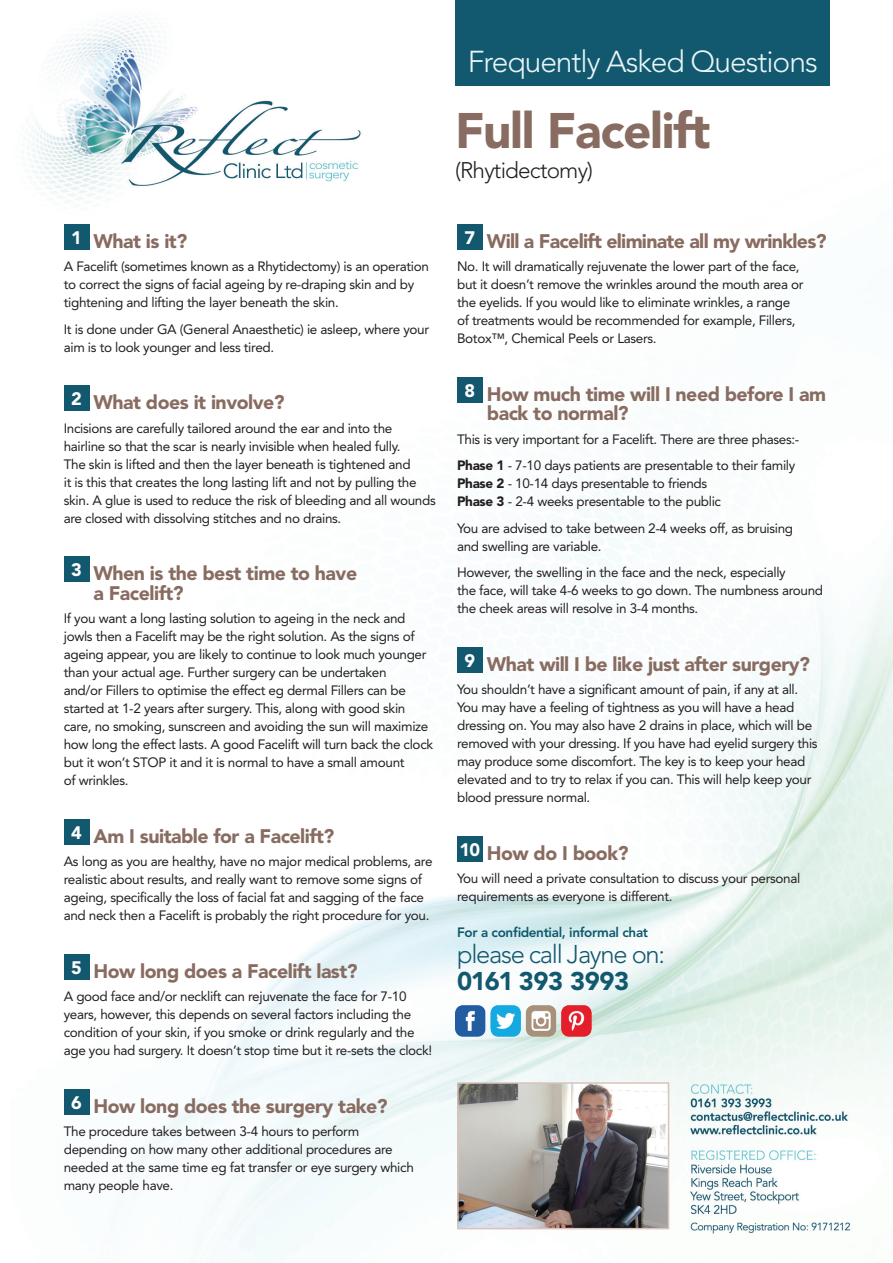
<style>
.page{position:relative;width:893px;height:1263px;background:#fff}
.page>*{position:absolute;margin:0;border:0;box-sizing:border-box;transform-origin:0 0}
.t1{font:900 49.5px "Avenir";letter-spacing:-.025em;color:#896c61}
.t2{font:300 30px "Avenir";letter-spacing:-.035em;color:#e7f5f7}
.t3{font:300 25.5px "Avenir";letter-spacing:-.05em;color:#12586e}
.t4{font:900 25.5px "Avenir";letter-spacing:-.015em;color:#12586e}
.t5{font:300 22.5px "Avenir";letter-spacing:-.035em;color:#231f20}
.t6{font:900 19.5px/19.5px "Avenir";letter-spacing:-.025em;color:#896c61}
.t7{font:13.5px/18px "Avenir";letter-spacing:-.025em;color:#231f20}
.t8{font:800 13.5px "Avenir";letter-spacing:-.025em;color:#0d586d}
.s1{font-weight:900}
</style>
<div class="page">
<img style="left:27px;top:0;width:866px;height:1263px">
<div style="left:455px;top:0;width:374px;height:85px;background:#12586e"></div>
<div style="left:64px;top:224px;width:25px;height:26px;background:#12586e"></div>
<div style="left:64px;top:386px;width:25px;height:25px;background:#12586e"></div>
<div style="left:64px;top:557px;width:25px;height:25px;background:#12586e"></div>
<div style="left:64px;top:819px;width:25px;height:26px;background:#12586e"></div>
<div style="left:64px;top:954px;width:25px;height:26px;background:#12586e"></div>
<div style="left:64px;top:1089px;width:25px;height:26px;background:#12586e"></div>
<div style="left:457px;top:224px;width:26px;height:26px;background:#12586e"></div>
<div style="left:457px;top:377px;width:26px;height:26px;background:#12586e"></div>
<div style="left:457px;top:647px;width:26px;height:26px;background:#12586e"></div>
<div style="left:457px;top:836px;width:26px;height:26px;background:#12586e"></div>
<img style="left:460px;top:1085px;width:206px;height:141px">
<div style="left:457px;top:1082px;width:212px;height:147px;border:2px solid #dac3bc"></div>
<img style="left:456px;top:1006px;width:135px;height:30px">
<h3 class="t6" style="left:71px;top:231px;width:118px"><sup>1</sup> What is it?</h3>
<p class="t7" style="left:64px;top:257px;width:367px">A Facelift (sometimes known as a Rhytidectomy) is an operation to correct the signs of facial ageing by re-draping skin and by tightening and lifting the layer beneath the skin.</p>
<p class="t7" style="left:64px;top:320px;width:367px">It is done under GA (General Anaesthetic) ie asleep, where your aim is to look younger and less tired.</p>
<h3 class="t6" style="left:71px;top:392px;width:215px"><sup>2</sup> What does it involve?</h3>
<p class="t7" style="left:64px;top:419px;width:373px">Incisions are carefully tailored around the ear and into the hairline so that the scar is nearly invisible when healed fully.<br>The skin is lifted and then the layer beneath is tightened and<br>it is this that creates the long lasting lift and not by pulling the skin. A glue is used to reduce the risk of bleeding and all wounds are closed with dissolving stitches and no drains.</p>
<h3 class="t6" style="left:94px;top:563px;width:265px;text-indent:-22px"><sup>3</sup> When is the best time to have a Facelift?</h3>
<p class="t7" style="left:64px;top:609px;width:371px">If you want a long lasting solution to ageing in the neck and jowls then a Facelift may be the right solution. As the signs of ageing appear, you are likely to continue to look much younger than your actual age. Further surgery can be undertaken<br>and/or Fillers to optimise the effect eg dermal Fillers can be started at 1-2 years after surgery. This, along with good skin care, no smoking, sunscreen and avoiding the sun will maximize how long the effect lasts. A good Facelift will turn back the clock but it won’t STOP it and it is normal to have a small amount<br>of wrinkles.</p>
<h3 class="t6" style="left:71px;top:826px;width:265px"><sup>4</sup> Am I suitable for a Facelift?</h3>
<p class="t7" style="left:64px;top:852px;width:370px">As long as you are healthy, have no major medical problems, are realistic about results, and really want to remove some signs of ageing, specifically the loss of facial fat and sagging of the face and neck then a Facelift is probably the right procedure for you.</p>
<h3 class="t6" style="left:71px;top:961px;width:288px"><sup>5</sup> How long does a Facelift last?</h3>
<p class="t7" style="left:64px;top:987px;width:370px">A good face and/or necklift can rejuvenate the face for 7-10 years, however, this depends on several factors including the condition of your skin, if you smoke or drink regularly and the age you had surgery. It doesn’t stop time but it re-sets the clock!</p>
<h3 class="t6" style="left:71px;top:1096px;width:318px"><sup>6</sup> How long does the surgery take?</h3>
<p class="t7" style="left:64px;top:1122px;width:352px">The procedure takes between 3-4 hours to perform depending on how many other additional procedures are needed at the same time eg fat transfer or eye surgery which many people have.</p>
<h2 class="t2" style="left:468px;top:44px;width:352px">Frequently Asked Questions</h2>
<h1 class="t1" style="left:455px;top:101px;width:257px">Full Facelift</h1>
<h3 class="t5" style="left:455px;top:157px;width:140px">(Rhytidectomy)</h3>
<h3 class="t6" style="left:465px;top:231px;width:364px"><sup>7</sup> Will a Facelift eliminate all my wrinkles?</h3>
<p class="t7" style="left:457px;top:257px;width:348px">No. It will dramatically rejuvenate the lower part of the face, but it doesn’t remove the wrinkles around the mouth area or the eyelids. If you would like to eliminate wrinkles, a range of treatments would be recommended for example, Fillers, Botox™, Chemical Peels or Lasers.</p>
<h3 class="t6" style="left:487px;top:384px;width:341px;text-indent:-22px"><sup>8</sup> How much time will I need before I am back to normal?</h3>
<p class="t7" style="left:457px;top:426px;width:344px;line-height:26.5px">This is very important for a Facelift. There are three phases:-<br><span class="s1">Phase 1</span> - 7-10 days patients are presentable to their family</p>
<p class="t7" style="left:457px;top:474px;width:265px"><span class="s1">Phase 2</span> - 10-14 days presentable to friends<br><span class="s1">Phase 3</span> - 2-4 weeks presentable to the public</p>
<p class="t7" style="left:457px;top:519px;width:337px">You are advised to take between 2-4 weeks off, as bruising and swelling are variable.</p>
<p class="t7" style="left:457px;top:563px;width:367px">However, the swelling in the face and the neck, especially<br>the face, will take 4-6 weeks to go down. The numbness around the cheek areas will resolve in 3-4 months.</p>
<h3 class="t6" style="left:465px;top:654px;width:347px"><sup>9</sup> What will I be like just after surgery?</h3>
<p class="t7" style="left:457px;top:680px;width:362px">You shouldn’t have a significant amount of pain, if any at all.<br>You may have a feeling of tightness as you will have a head dressing on. You may also have 2 drains in place, which will be removed with your dressing. If you have had eyelid surgery this may produce some discomfort. The key is to keep your head elevated and to try to relax if you can. This will help keep your blood pressure normal.</p>
<h3 class="t6" style="left:459px;top:843px;width:171px"><sup>10</sup> How do I book?</h3>
<p class="t7" style="left:457px;top:869px;width:345px">You will need a private consultation to discuss your personal requirements as everyone is different.</p>
<p class="t8" style="left:457px;top:924px;width:193px">For a confidential, informal chat</p>
<h3 class="t3" style="left:457px;top:939px;width:209px">please call Jayne on:</h3>
<h3 class="t4" style="left:457px;top:965px;width:174px">0161 393 3993</h3>
</div>
